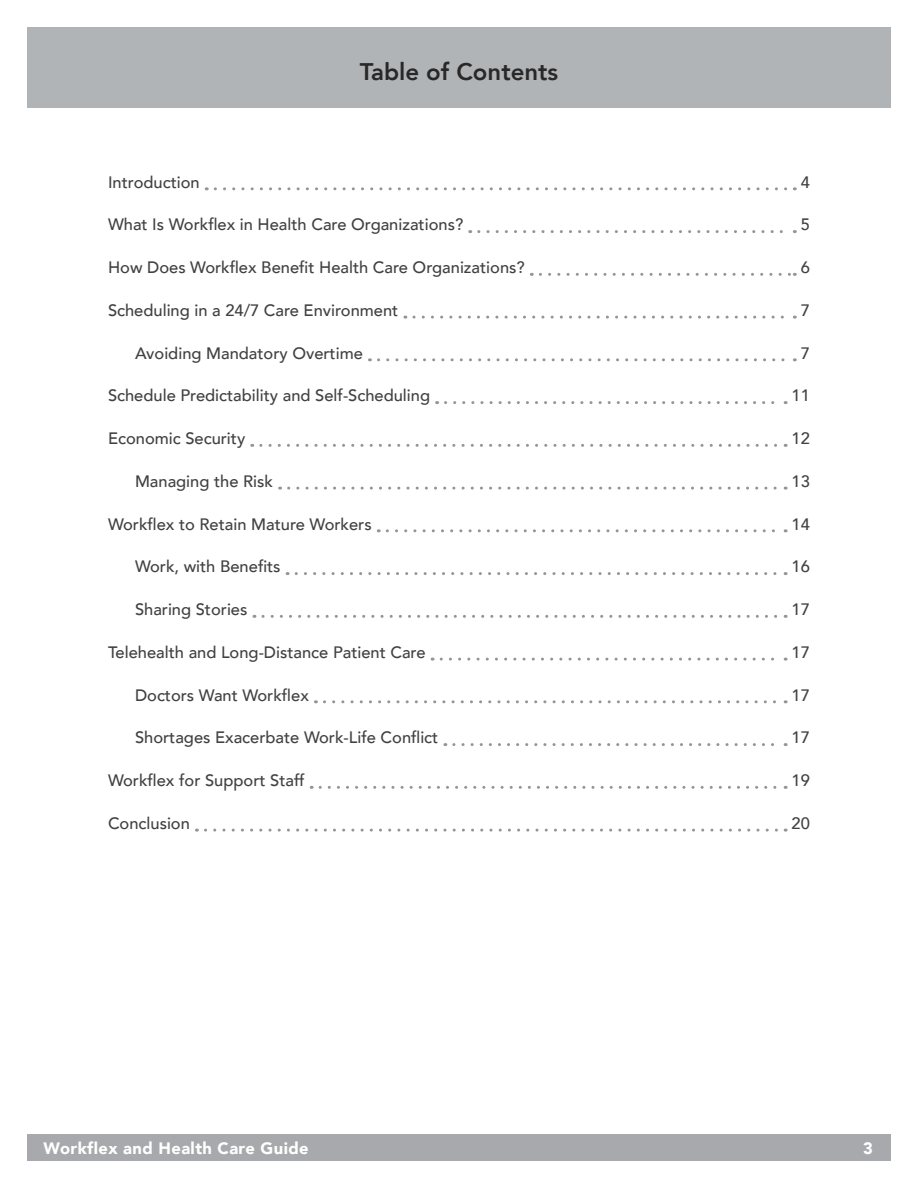
<style>
.page{position:relative;width:918px;height:1188px;background:#fff}
.page>*{position:absolute;margin:0;border:0;box-sizing:border-box;transform-origin:0 0}
.t1{font:800 24px "Avenir";color:#292829}
.t2{font:500 16.5px "Avenir";color:#414042}
.t3{font:900 16.5px "Avenir";letter-spacing:.025em;color:#fff}
</style>
<div class="page">
<div style="left:27px;top:1134px;width:864px;height:27px;background:#a7a9ac"></div>
<svg style="left:215px;top:187px;width:580px;height:3px"></svg>
<svg style="left:479px;top:230px;width:316px;height:3px"></svg>
<svg style="left:540px;top:273px;width:255px;height:3px"></svg>
<svg style="left:414px;top:316px;width:381px;height:3px"></svg>
<svg style="left:378px;top:358px;width:417px;height:3px"></svg>
<svg style="left:446px;top:401px;width:340px;height:3px"></svg>
<svg style="left:261px;top:444px;width:525px;height:3px"></svg>
<svg style="left:289px;top:487px;width:497px;height:3px"></svg>
<svg style="left:387px;top:529px;width:399px;height:3px"></svg>
<svg style="left:296px;top:572px;width:490px;height:3px"></svg>
<svg style="left:263px;top:615px;width:523px;height:3px"></svg>
<svg style="left:441px;top:658px;width:345px;height:3px"></svg>
<svg style="left:324px;top:700px;width:462px;height:3px"></svg>
<svg style="left:454px;top:743px;width:332px;height:3px"></svg>
<svg style="left:320px;top:786px;width:466px;height:3px"></svg>
<svg style="left:205px;top:829px;width:581px;height:3px"></svg>
<div style="left:27px;top:27px;width:864px;height:81px;background:#b1b4b6"></div>
<h1 class="t1" style="left:360px;top:52px;width:200px">Table of Contents</h1>
<p class="t2" style="left:108px;top:167px;width:93px">Introduction</p>
<p class="t2" style="left:801px;top:167px;width:11px">4</p>
<p class="t2" style="left:108px;top:210px;width:357px">What Is Workflex in Health Care Organizations?</p>
<p class="t2" style="left:801px;top:210px;width:11px">5</p>
<p class="t2" style="left:108px;top:253px;width:418px">How Does Workflex Benefit Health Care Organizations?</p>
<p class="t2" style="left:801px;top:253px;width:11px">6</p>
<p class="t2" style="left:108px;top:296px;width:292px">Scheduling in a 24/7 Care Environment</p>
<p class="t2" style="left:801px;top:296px;width:11px">7</p>
<p class="t2" style="left:135px;top:338px;width:229px">Avoiding Mandatory Overtime</p>
<p class="t2" style="left:801px;top:338px;width:11px">7</p>
<p class="t2" style="left:108px;top:381px;width:324px">Schedule Predictability and Self-Scheduling</p>
<p class="t2" style="left:792px;top:381px;width:20px">11</p>
<p class="t2" style="left:108px;top:424px;width:139px">Economic Security</p>
<p class="t2" style="left:792px;top:424px;width:20px">12</p>
<p class="t2" style="left:135px;top:467px;width:140px">Managing the Risk</p>
<p class="t2" style="left:792px;top:467px;width:20px">13</p>
<p class="t2" style="left:108px;top:509px;width:265px">Workflex to Retain Mature Workers</p>
<p class="t2" style="left:792px;top:509px;width:20px">14</p>
<p class="t2" style="left:135px;top:552px;width:147px">Work, with Benefits</p>
<p class="t2" style="left:792px;top:552px;width:20px">16</p>
<p class="t2" style="left:135px;top:595px;width:114px">Sharing Stories</p>
<p class="t2" style="left:792px;top:595px;width:20px">17</p>
<p class="t2" style="left:108px;top:638px;width:319px">Telehealth and Long-Distance Patient Care</p>
<p class="t2" style="left:792px;top:638px;width:20px">17</p>
<p class="t2" style="left:135px;top:680px;width:175px">Doctors Want Workflex</p>
<p class="t2" style="left:792px;top:680px;width:20px">17</p>
<p class="t2" style="left:135px;top:723px;width:305px">Shortages Exacerbate Work-Life Conflict</p>
<p class="t2" style="left:792px;top:723px;width:20px">17</p>
<p class="t2" style="left:108px;top:766px;width:198px">Workflex for Support Staff</p>
<p class="t2" style="left:792px;top:766px;width:20px">19</p>
<p class="t2" style="left:108px;top:809px;width:83px">Conclusion</p>
<p class="t2" style="left:792px;top:809px;width:20px">20</p>
<p class="t3" style="left:44px;top:1134px;width:267px">Workflex and Health Care Guide</p>
<p class="t3" style="left:863px;top:1134px;width:11px">3</p>
</div>
